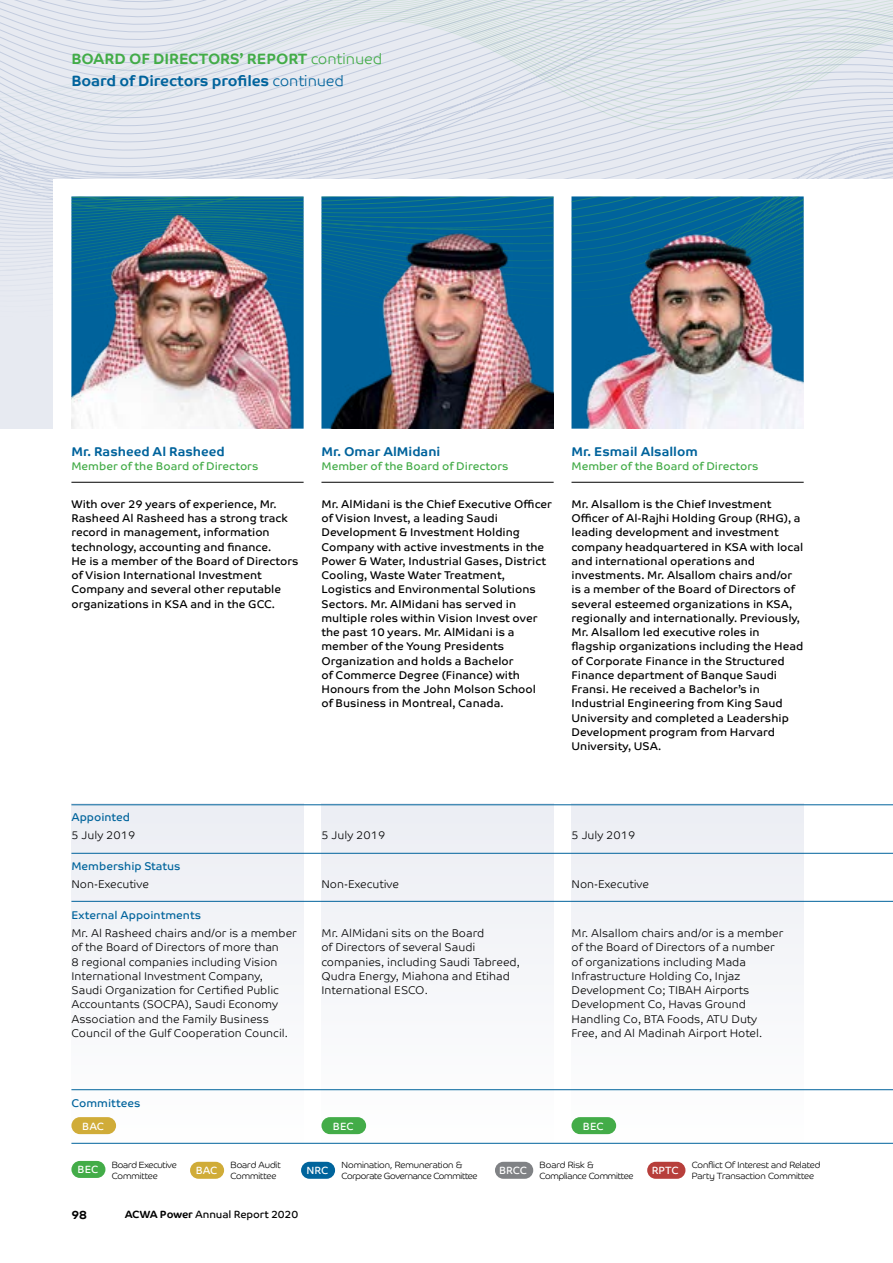
<style>
.page{position:relative;width:893px;height:1263px;background:#fff}
.page>*{position:absolute;margin:0;border:0;box-sizing:border-box;transform-origin:0 0}
.t1{font:700 15px/22.2px "Co Text";letter-spacing:-.01em;color:#00639c}
.t2{font:700 12.75px "Co Text";color:#00639c}
.t3{font:700 12px "Co Text";color:#000}
.t4{font:11.25px/14.2px "Co Text";color:#000}
.t5{font:300 11.25px/14.2px "Co Text";color:#000}
.t6{font:11.25px "Co Text";color:#43ac48}
.t7{font:11.25px "Co Text";color:#00649c}
.t8{font:11.25px "Co Text";color:#00639c}
.t9{font:10.5px "Co Text";letter-spacing:-.01em;color:#fff}
.t10{font:10.5px "Co Text";letter-spacing:-.01em;color:#000}
.t11{font:300 9px/10.8px "Co Headline";letter-spacing:-.005em;color:#000}
.t12{font:300 9px/10.8px "Co Headline";letter-spacing:-.025em;color:#000}
.s1{color:#43ac48}
.s2{font-weight:300;color:#43ac48}
.s3{font-weight:300}
.s4{font-weight:700}
</style>
<div class="page">
<div style="left:321px;top:804px;width:233px;height:339px;background:#f5f6f9"></div>
<div style="left:71px;top:804px;width:233px;height:339px;background:#f5f6f9"></div>
<div style="left:571px;top:804px;width:233px;height:339px;background:#f5f6f9"></div>
<hr style="left:71px;top:1143px;width:822px;height:1px;background:#00639c">
<div style="left:71px;top:1117px;width:45px;height:17px;background:#d0ac38;border-radius:9px"></div>
<div style="left:321px;top:1117px;width:45px;height:17px;background:#43ac48;border-radius:9px"></div>
<div style="left:571px;top:1117px;width:45px;height:17px;background:#43ac48;border-radius:9px"></div>
<svg style="left:0;top:198px;width:53px;height:209px;background:#e4e8ef"></svg>
<svg style="left:0;top:175px;width:893px;height:4px;background:#dee3ec"></svg>
<svg style="left:0;top:171px;width:893px;height:4px;background:#dee2ec"></svg>
<svg style="left:0;top:167px;width:893px;height:4px;background:#dfe3ed"></svg>
<svg style="left:0;top:163px;width:893px;height:4px;background:#dfe4ed"></svg>
<svg style="left:0;top:159px;width:893px;height:4px;background:#e0e4ed"></svg>
<svg style="left:0;top:155px;width:893px;height:4px;background:#e0e4ed"></svg>
<svg style="left:0;top:151px;width:893px;height:4px;background:#e1e5ee"></svg>
<svg style="left:0;top:147px;width:893px;height:4px;background:#e0e4ed"></svg>
<svg style="left:0;top:0;width:893px;height:147px;background:#dfe4ec"></svg>
<svg style="left:71px;top:196px;width:733px;height:30px;background:#1b769d"></svg>
<img style="left:71px;top:210px;width:233px;height:219px">
<img style="left:571px;top:226px;width:233px;height:203px">
<img style="left:321px;top:217px;width:233px;height:212px">
<hr style="left:71px;top:1089px;width:822px;height:1px;background:#00639c">
<hr style="left:321px;top:482px;width:233px;height:1px;background:#000">
<hr style="left:71px;top:482px;width:233px;height:1px;background:#000">
<hr style="left:571px;top:482px;width:233px;height:1px;background:#000">
<hr style="left:71px;top:853px;width:822px;height:1px;background:#00639c">
<hr style="left:71px;top:804px;width:822px;height:1px;background:#00639c">
<hr style="left:71px;top:901px;width:822px;height:1px;background:#00639c">
<div style="left:71px;top:1161px;width:34px;height:17px;background:#43ac48;border-radius:9px"></div>
<div style="left:190px;top:1162px;width:34px;height:17px;background:#d0ac38;border-radius:9px"></div>
<div style="left:301px;top:1162px;width:34px;height:17px;background:#00649c;border-radius:9px"></div>
<div style="left:495px;top:1162px;width:38px;height:17px;background:#808285;border-radius:9px"></div>
<div style="left:647px;top:1162px;width:38px;height:17px;background:#b73f3b;border-radius:9px"></div>
<h1 class="t1" style="left:71px;top:48px;width:312px"><span class="s1">BOARD OF DIRECTORS’ REPORT</span> <span class="s2">continued<br></span>Board of Directors profiles <span class="s3">continued</span></h1>
<p class="t2" style="left:71px;top:444px;width:155px">Mr. Rasheed Al Rasheed</p>
<p class="t6" style="left:71px;top:460px;width:189px">Member of the Board of Directors</p>
<p class="t4" style="left:71px;top:497px;width:229px">With over 29 years of experience, Mr.<br>Rasheed Al Rasheed has a strong track record in management, information technology, accounting and finance.<br>He is a member of the Board of Directors of Vision International Investment Company and several other reputable organizations in KSA and in the GCC.</p>
<p class="t2" style="left:321px;top:444px;width:120px">Mr. Omar AlMidani</p>
<p class="t6" style="left:321px;top:460px;width:189px">Member of the Board of Directors</p>
<p class="t4" style="left:321px;top:497px;width:232px">Mr. AlMidani is the Chief Executive Officer of Vision Invest, a leading Saudi Development &amp; Investment Holding Company with active investments in the Power &amp; Water, Industrial Gases, District Cooling, Waste Water Treatment, Logistics and Environmental Solutions Sectors. Mr. AlMidani has served in multiple roles within Vision Invest over the past 10 years. Mr. AlMidani is a member of the Young Presidents Organization and holds a Bachelor<br>of Commerce Degree (Finance) with Honours from the John Molson School<br>of Business in Montreal, Canada.</p>
<p class="t2" style="left:571px;top:444px;width:128px">Mr. Esmail Alsallom</p>
<p class="t6" style="left:571px;top:460px;width:189px">Member of the Board of Directors</p>
<p class="t4" style="left:571px;top:497px;width:233px">Mr. Alsallom is the Chief Investment Officer of Al-Rajhi Holding Group (RHG), a leading development and investment company headquartered in KSA with local and international operations and investments. Mr. Alsallom chairs and/or is a member of the Board of Directors of several esteemed organizations in KSA, regionally and internationally. Previously, Mr. Alsallom led executive roles in flagship organizations including the Head of Corporate Finance in the Structured Finance department of Banque Saudi Fransi. He received a Bachelor’s in Industrial Engineering from King Saud University and completed a Leadership Development program from Harvard University, USA.</p>
<p class="t7" style="left:71px;top:811px;width:60px">Appointed</p>
<p class="t5" style="left:71px;top:828px;width:66px">5 July 2019</p>
<p class="t5" style="left:321px;top:828px;width:66px">5 July 2019</p>
<p class="t5" style="left:571px;top:828px;width:66px">5 July 2019</p>
<p class="t7" style="left:71px;top:859px;width:111px">Membership Status</p>
<p class="t5" style="left:71px;top:877px;width:79px">Non-Executive</p>
<p class="t5" style="left:321px;top:877px;width:79px">Non-Executive</p>
<p class="t5" style="left:571px;top:877px;width:79px">Non-Executive</p>
<p class="t7" style="left:71px;top:909px;width:131px">External Appointments</p>
<p class="t5" style="left:71px;top:926px;width:227px">Mr. Al Rasheed chairs and/or is a member of the Board of Directors of more than<br>8 regional companies including Vision International Investment Company,<br>Saudi Organization for Certified Public Accountants (SOCPA), Saudi Economy Association and the Family Business Council of the Gulf Cooperation Council.</p>
<p class="t5" style="left:321px;top:926px;width:200px">Mr. AlMidani sits on the Board<br>of Directors of several Saudi companies, including Saudi Tabreed,<br>Qudra Energy, Miahona and Etihad<br>International ESCO.</p>
<p class="t5" style="left:571px;top:926px;width:213px">Mr. Alsallom chairs and/or is a member of the Board of Directors of a number of organizations including Mada Infrastructure Holding Co, Injaz Development Co; TIBAH Airports Development Co, Havas Ground Handling Co, BTA Foods, ATU Duty Free, and Al Madinah Airport Hotel.</p>
<p class="t8" style="left:71px;top:1096px;width:70px">Committees</p>
<p class="t9" style="left:82px;top:1120px;width:23px">BAC</p>
<p class="t9" style="left:333px;top:1120px;width:22px">BEC</p>
<p class="t9" style="left:583px;top:1120px;width:22px">BEC</p>
<p class="t11" style="left:230px;top:1159px;width:52px">Board Audit<br>Committee</p>
<p class="t11" style="left:540px;top:1159px;width:95px">Board Risk &amp;<br>Compliance Committee</p>
<p class="t11" style="left:692px;top:1159px;width:130px">Conflict Of Interest and Related<br>Party Transaction Committee</p>
<p class="t11" style="left:112px;top:1159px;width:66px">Board Executive<br>Committee</p>
<p class="t12" style="left:342px;top:1159px;width:137px">Nomination, Remuneration &amp;<br>Corporate Governance Committee</p>
<p class="t9" style="left:78px;top:1163px;width:22px">BEC</p>
<p class="t9" style="left:196px;top:1164px;width:23px">BAC</p>
<p class="t9" style="left:307px;top:1164px;width:23px">NRC</p>
<p class="t9" style="left:499px;top:1164px;width:29px">BRCC</p>
<p class="t9" style="left:652px;top:1164px;width:28px">RPTC</p>
<p class="t3" style="left:71px;top:1207px;width:17px">98</p>
<p class="t10" style="left:125px;top:1208px;width:175px"><span class="s4">ACWA Power</span> Annual Report 2020</p>
</div>
